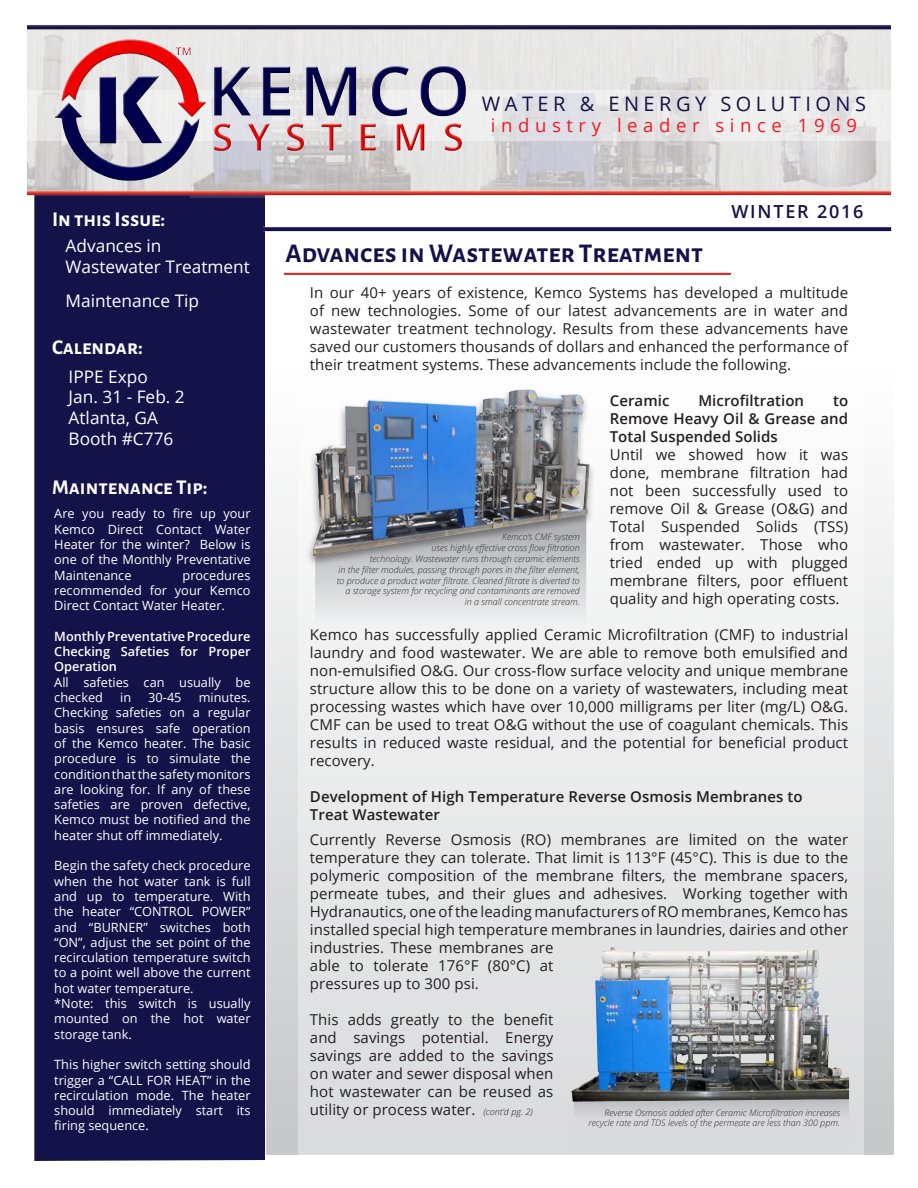
<style>
.page{position:relative;width:918px;height:1188px;background:#fff}
.page>*{position:absolute;margin:0;border:0;box-sizing:border-box;transform-origin:0 0}
.t1{font:700 27px "Alegreya Sans SC";color:#131249}
.t2{font:700 21px "Alegreya Sans SC";color:#fff}
.t3{font:19.95px "Open Sans";letter-spacing:.225em;color:#131249}
.t4{font:18.6px "Open Sans";letter-spacing:.3em;color:#ee1d23}
.t5{font:600 18px "Open Sans";letter-spacing:.1em;color:#131249}
.t6{font:17.25px/20.7px "Open Sans";color:#fff}
.t7{font:15px/18px "Open Sans";letter-spacing:.005em;color:#231f20;text-align:justify}
.t8{font:600 15px/18px "Open Sans";letter-spacing:.005em;color:#231f20;text-align:justify}
.t9{font:12.75px/15.3px "Open Sans";color:#fff;text-align:justify}
.t10{font:600 12.75px/15.3px "Open Sans";color:#fff}
.t11{font:italic 300 9px/10.8px "Open Sans";color:#312f30;text-align:right}
.s1{font-weight:300;font-style:italic;font-size:9px}
</style>
<div class="page">
<div style="left:34px;top:184px;width:232px;height:977px;background:#131249;border:2px solid #fff"></div>
<img style="left:27px;top:25px;width:864px;height:179px">
<div style="left:267px;top:359px;width:627px;height:796px;background:linear-gradient(to bottom,#fff,#c6c7c9)"></div>
<div style="left:298px;top:254px;width:566px;height:907px;background:linear-gradient(to bottom,#fff,#dadbdc)"></div>
<div style="left:27px;top:90px;width:864px;height:50px;background:linear-gradient(to bottom,#e9e9ea,#e4e4e5)"></div>
<img style="left:264px;top:226px;width:628px;height:6px">
<img style="left:50px;top:34px;width:422px;height:151px">
<svg style="left:315px;top:568px;width:271px;height:59px;background:#dedee0"></svg>
<div style="left:306px;top:387px;width:290px;height:181px;background:#231f20;opacity:.5"></div>
<img style="left:307px;top:386px;width:289px;height:172px">
<div style="left:575px;top:1094px;width:274px;height:56px;background:#d9dadb"></div>
<img style="left:567px;top:942px;width:286px;height:167px">
<img style="left:284px;top:272px;width:447px;height:4px">
<p class="t2" style="left:52px;top:204px;width:115px">In this Issue:</p>
<p class="t6" style="left:66px;top:235px;width:186px">Advances in<br>Wastewater Treatment</p>
<p class="t6" style="left:66px;top:290px;width:135px">Maintenance Tip</p>
<p class="t2" style="left:52px;top:332px;width:92px">Calendar:</p>
<p class="t6" style="left:69px;top:366px;width:81px">IPPE Expo</p>
<p class="t6" style="left:69px;top:386px;width:118px">Jan. 31 - Feb. 2</p>
<p class="t6" style="left:69px;top:407px;width:91px">Atlanta, GA</p>
<p class="t6" style="left:69px;top:428px;width:106px">Booth #C776</p>
<p class="t2" style="left:52px;top:472px;width:157px">Maintenance Tip:</p>
<p class="t9" style="left:54px;top:506px;width:198px">Are you ready to fire up your Kemco Direct Contact Water Heater for the winter? Below is one of the Monthly Preventative Maintenance</p>
<p class="t9" style="left:54px;top:567px;width:198px;text-indent:128px">procedures recommended for your Kemco Direct Contact Water Heater.</p>
<p class="t10" style="left:54px;top:628px;width:198px">Monthly Preventative Procedure</p>
<p class="t10" style="left:54px;top:644px;width:198px">Checking Safeties for Proper<br>Operation</p>
<p class="t9" style="left:54px;top:674px;width:198px">All safeties can usually be checked</p>
<p class="t9" style="left:54px;top:689px;width:198px;text-indent:144px">minutes.<br>Checking safeties on a regular basis ensures safe operation of the Kemco heater. The basic procedure is to simulate the condition that the safety monitors are looking for. If any of these safeties are proven defective, Kemco must be notified and the heater shut off immediately.</p>
<p class="t9" style="left:54px;top:858px;width:198px">Begin the safety check procedure when the hot water tank is full and up to temperature. With the heater “CONTROL POWER” and “BURNER” switches both “ON”, adjust the set point of the recirculation temperature switch to a point well above the current hot water temperature.</p>
<p class="t9" style="left:54px;top:995px;width:198px">*Note: this switch is usually mounted on the hot water storage tank.</p>
<p class="t9" style="left:54px;top:1057px;width:198px">This higher switch setting should trigger a “CALL FOR HEAT” in the recirculation mode. The heater should immediately start its firing sequence.</p>
<p class="t9" style="left:120px;top:689px;width:13px">in</p>
<p class="t9" style="left:148px;top:689px;width:35px">30-45</p>
<p class="t3" style="left:482px;top:90px;width:386px">WATER &amp; ENERGY SOLUTIONS</p>
<p class="t4" style="left:491px;top:112px;width:368px">industry leader since 1969</p>
<p class="t1" style="left:285px;top:234px;width:419px">Advances in Wastewater Treatment</p>
<p class="t5" style="left:731px;top:200px;width:134px">WINTER 2016</p>
<p class="t7" style="left:310px;top:283px;width:540px">In our 40+ years of existence, Kemco Systems has developed a multitude of new technologies. Some of our latest advancements are in water and wastewater treatment technology. Results from these advancements have saved our customers thousands of dollars and enhanced the performance of their treatment systems. These advancements include the following.</p>
<p class="t8" style="left:610px;top:391px;width:61px">Ceramic</p>
<p class="t8" style="left:698px;top:391px;width:107px">Microfiltration</p>
<p class="t8" style="left:610px;top:391px;width:240px;text-indent:223px">to Remove Heavy Oil &amp; Grease and Total Suspended Solids</p>
<p class="t7" style="left:610px;top:445px;width:240px">Until we showed how it was done, membrane filtration had not been successfully used to remove Oil &amp; Grease (O&amp;G) and Total Suspended Solids (TSS) from wastewater. Those who tried ended up with plugged membrane filters, poor effluent quality and high operating costs.</p>
<p class="t7" style="left:310px;top:625px;width:540px">Kemco has successfully applied Ceramic Microfiltration (CMF) to industrial laundry and food wastewater. We are able to remove both emulsified and non-emulsified O&amp;G. Our cross-flow surface velocity and unique membrane structure allow this to be done on a variety of wastewaters, including meat processing wastes which have over 10,000 milligrams per liter (mg/L) O&amp;G.<br>CMF can be used to treat O&amp;G without the use of coagulant chemicals. This results in reduced waste residual, and the potential for beneficial product recovery.</p>
<p class="t8" style="left:310px;top:787px;width:494px">Development of High Temperature Reverse Osmosis Membranes to</p>
<p class="t8" style="left:310px;top:805px;width:131px">Treat Wastewater</p>
<p class="t7" style="left:310px;top:830px;width:540px;text-align:left">Currently Reverse Osmosis (RO) membranes are limited on the water temperature they can tolerate. That limit is 113°F (45°C). This is due to the polymeric composition of the membrane filters, the membrane spacers, permeate tubes, and their glues and adhesives. Working together with Hydranautics, one of the leading manufacturers of RO membranes, Kemco has installed special high temperature membranes in laundries, dairies and other industries. These membranes are<br>able to tolerate 176°F (80°C) at<br>pressures up to 300 psi.</p>
<p class="t7" style="left:310px;top:1010px;width:245px">This adds greatly to the benefit and savings potential. Energy savings are added to the savings on water and sewer disposal when hot wastewater can be reused as utility or process water. <span class="s1">(cont’d pg. 2)</span></p>
<p class="t11" style="left:502px;top:531px;width:79px">Kemco’s CMF system</p>
<p class="t11" style="left:432px;top:542px;width:150px">uses highly effective cross flow filtration</p>
<p class="t11" style="left:370px;top:553px;width:212px">technology. Wastewater runs through ceramic elements</p>
<p class="t11" style="left:337px;top:564px;width:245px">in the filter modules, passing through pores in the filter element, to produce a product water filtrate. Cleaned filtrate is diverted to a storage system for recycling and contaminants are removed in a small concentrate stream.</p>
<p class="t11" style="left:589px;top:1107px;width:253px">Reverse Osmosis added after Ceramic Microfiltration increases recycle rate and TDS levels of the permeate are less than 300 ppm.</p>
</div>
